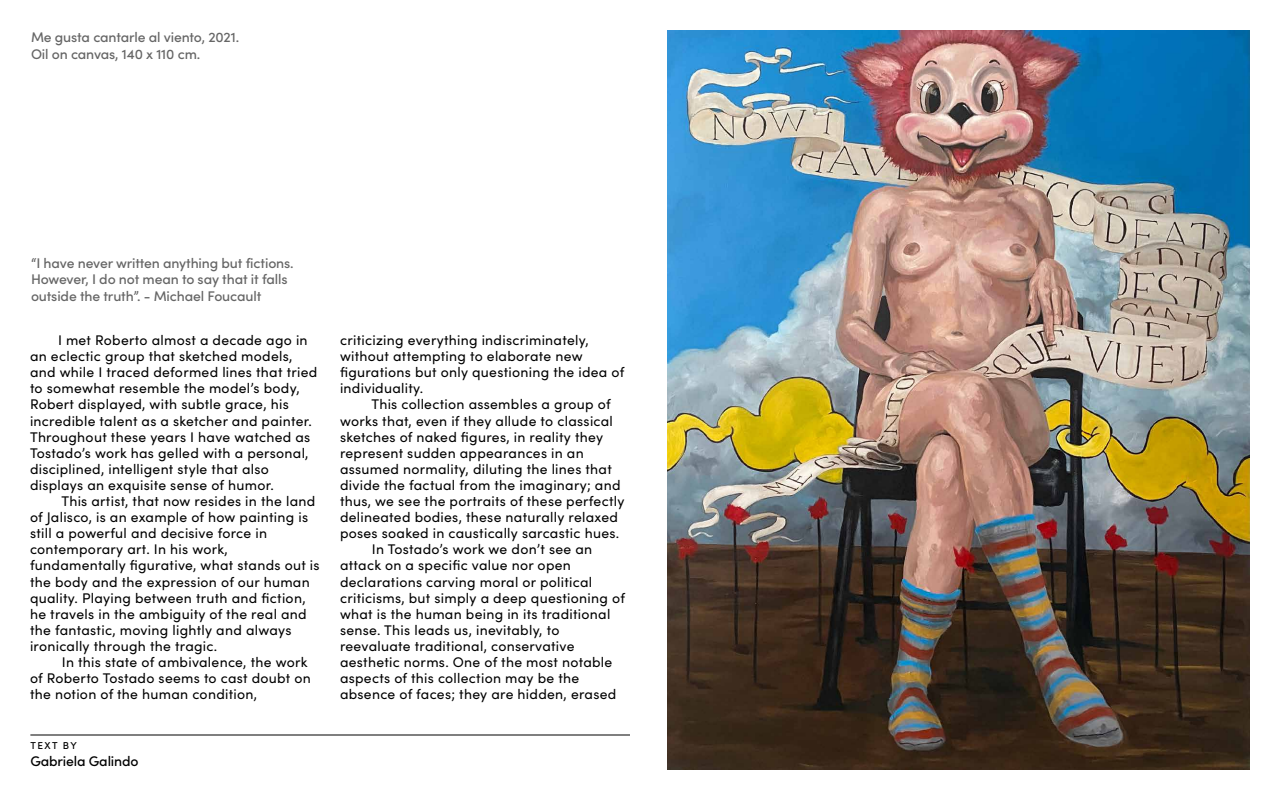
<style>
.page{position:relative;width:1280px;height:800px;background:#fff}
.page>*{position:absolute;margin:0;border:0;box-sizing:border-box;transform-origin:0 0}
.t1{font:14px/16.1px "Sofia Pro";letter-spacing:.02em;color:#000}
.t2{font:500 14px/16.8px "Sofia Pro";letter-spacing:-.01em;color:#666}
.t3{font:500 14px "Sofia Pro";letter-spacing:-.01em;color:#000}
.t4{font:500 10px "Sofia Pro";letter-spacing:.15em;color:#000}
</style>
<div class="page">
<img style="left:667px;top:30px;width:583px;height:740px">
<hr style="left:30px;top:735px;width:600px;height:1px;background:#000">
<p class="t2" style="left:31px;top:28px;width:210px">Me gusta cantarle al viento, 2021.<br>Oil on canvas, 140 x 110 cm.</p>
<p class="t2" style="left:31px;top:253px;width:264px">“I have never written anything but fictions.<br>However, I do not mean to say that it falls outside the truth”. Michael Foucault</p>
<p class="t1" style="left:30px;top:331px;width:289px;text-indent:28px">I met Roberto almost a decade ago in an eclectic group that sketched models, and while I traced deformed lines that tried to somewhat resemble the model’s body, Robert displayed, with subtle grace, his incredible talent as a sketcher and painter.<br>Throughout these years I have watched as Tostado’s work has gelled with a personal, disciplined, intelligent style that also displays an exquisite sense of humor.</p>
<p class="t1" style="left:30px;top:492px;width:291px;text-indent:31px">This artist, that now resides in the land of Jalisco, is an example of how painting is still a powerful and decisive force in contemporary art. In his work, fundamentally figurative, what stands out is the body and the expression of our human quality. Playing between truth and fiction, he travels in the ambiguity of the real and the fantastic, moving lightly and always ironically through the tragic.</p>
<p class="t1" style="left:30px;top:653px;width:282px;text-indent:32px">In this state of ambivalence, the work of Roberto Tostado seems to cast doubt on the notion of the human condition,</p>
<p class="t4" style="left:30px;top:739px;width:48px">TEXT BY</p>
<p class="t3" style="left:30px;top:751px;width:110px">Gabriela Galindo</p>
<p class="t1" style="left:340px;top:331px;width:286px">criticizing everything indiscriminately, without attempting to elaborate new figurations but only questioning the idea of individuality.</p>
<p class="t1" style="left:371px;top:396px;width:241px">This collection assembles a group of</p>
<p class="t1" style="left:340px;top:412px;width:274px">works that, even if they allude to classical</p>
<p class="t1" style="left:340px;top:428px;width:265px">sketches of naked figures, in reality they</p>
<p class="t1" style="left:340px;top:444px;width:245px">represent sudden appearances in an</p>
<p class="t1" style="left:340px;top:460px;width:273px">assumed normality, diluting the lines that</p>
<p class="t1" style="left:340px;top:476px;width:282px">divide the factual from the imaginary; and</p>
<p class="t1" style="left:340px;top:492px;width:286px">thus, we see the portraits of these perfectly</p>
<p class="t1" style="left:340px;top:508px;width:279px">delineated bodies, these naturally relaxed</p>
<p class="t1" style="left:340px;top:525px;width:281px">poses soaked in caustically sarcastic hues.</p>
<p class="t1" style="left:372px;top:541px;width:222px">In Tostado’s work we don’t see an</p>
<p class="t1" style="left:340px;top:557px;width:232px">attack on a specific value nor open</p>
<p class="t1" style="left:340px;top:573px;width:254px">declarations carving moral or political</p>
<p class="t1" style="left:340px;top:589px;width:286px">criticisms, but simply a deep questioning of</p>
<p class="t1" style="left:340px;top:605px;width:272px">what is the human being in its traditional</p>
<p class="t1" style="left:340px;top:621px;width:221px">sense. This leads us, inevitably, to</p>
<p class="t1" style="left:340px;top:637px;width:236px">reevaluate traditional, conservative</p>
<p class="t1" style="left:340px;top:653px;width:274px">aesthetic norms. One of the most notable</p>
<p class="t1" style="left:340px;top:669px;width:241px">aspects of this collection may be the</p>
<p class="t1" style="left:340px;top:686px;width:278px">absence of faces; they are hidden, erased</p>
</div>
